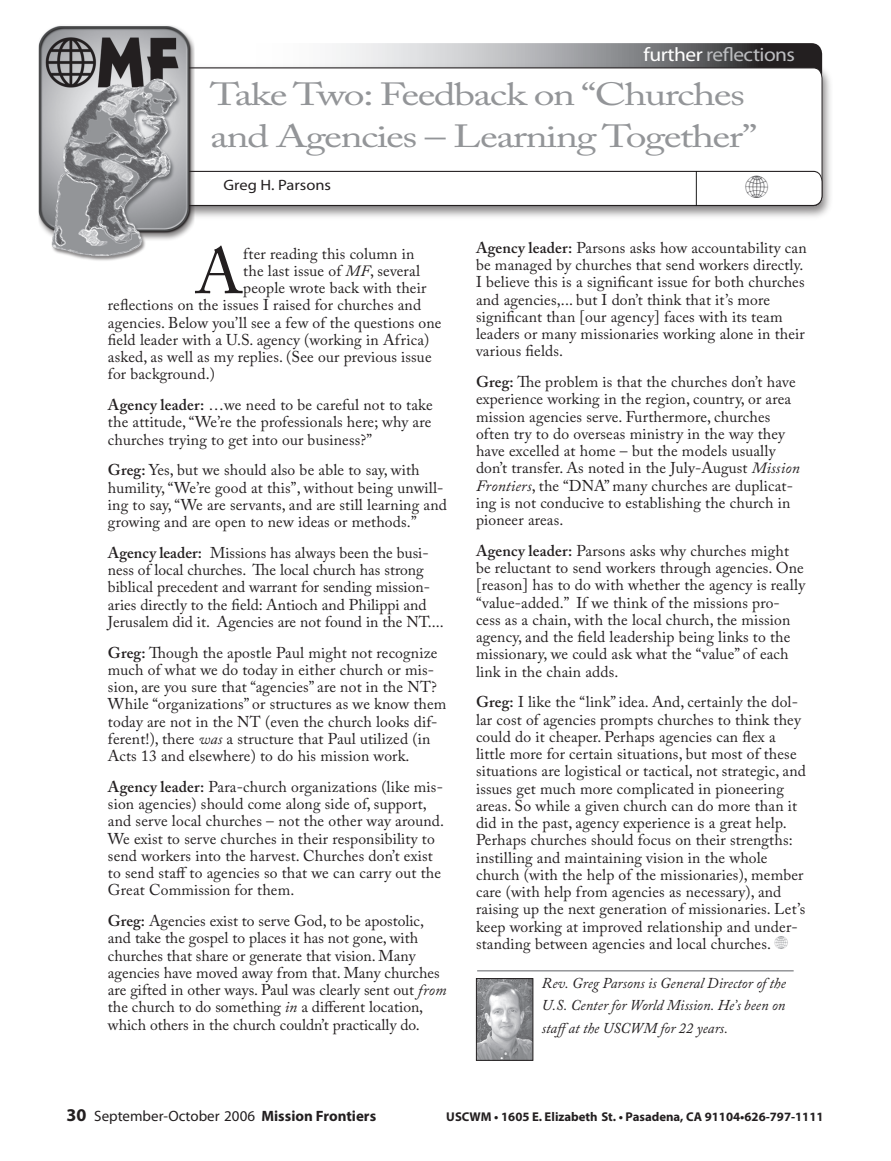
<style>
.page{position:relative;width:891px;height:1161px;background:#fff}
.page>*{position:absolute;margin:0;border:0;box-sizing:border-box;transform-origin:0 0}
.t1{font:64.05px "Adobe Caslon Pro";color:#231f20}
.t2{font:31.95px/42px "Adobe Caslon Pro";letter-spacing:-.04em;color:#939598;scale:1.32 1}
.t3{font:19.5px "Myriad Pro";letter-spacing:-.025em;color:#bcbdc0;scale:1.1 1}
.t4{font:15.6px/17.2px "Adobe Caslon Pro";letter-spacing:.01em;color:#231f20}
.t5{font:italic 15px/22.5px "Adobe Caslon Pro";letter-spacing:.005em;color:#231f20;text-align:justify}
.t6{font:15px "Myriad Pro";color:#231f20}
.t7{font:15px "Myriad Pro";color:#231f20;scale:1.1 1}
.t8{font:700 12.75px "Myriad Pro";color:#231f20}
.s1{color:#fff}
.s2{font-style:italic}
.s3{font-weight:600}
.s4{font-weight:700;font-size:18px}
.s5{font-weight:700}
</style>
<div class="page">
<svg style="left:234px;top:43px;width:588px;height:41px"></svg>
<div style="left:118px;top:63px;width:715px;height:158px;background:#231f20;opacity:.55"></div>
<svg style="left:195px;top:68px;width:627px;height:103px"></svg>
<img style="left:38px;top:25px;width:157px;height:236px">
<hr style="left:477px;top:970px;width:317px;height:2px;background:#939598">
<img style="left:478px;top:980px;width:53px;height:79px">
<div style="left:476px;top:978px;width:57px;height:83px;border:1px solid #231f20"></div>
<svg style="left:101px;top:171px;width:721px;height:35px"></svg>
<p class="t3" style="left:644px;top:42px;width:139px"><span class="s1">further</span> reflections</p>
<h2 class="t2" style="left:210px;top:73px;width:416px">Take Two: Feedback on “Churches and Agencies – Learning Together”</h2>
<p class="t7" style="left:224px;top:176px;width:99px">Greg H. Parsons</p>
<h1 class="t1" style="left:195px;top:234px;width:49px">A</h1>
<p class="t4" style="left:243px;top:245px;width:173px">fter reading this column in</p>
<p class="t4" style="left:243px;top:262px;width:178px">the last issue of <span class="s2">MF</span>, several</p>
<p class="t4" style="left:243px;top:279px;width:185px">people wrote back with their</p>
<p class="t4" style="left:108px;top:296px;width:315px">reflections on the issues I raised for churches and</p>
<p class="t4" style="left:108px;top:314px;width:335px">agencies. Below you’ll see a few of the questions one</p>
<p class="t4" style="left:108px;top:331px;width:323px">field leader with a U.S. agency (working in Africa)</p>
<p class="t4" style="left:108px;top:348px;width:325px">asked, as well as my replies. (See our previous issue</p>
<p class="t4" style="left:108px;top:365px;width:108px">for background.)</p>
<p class="t4" style="left:108px;top:396px;width:326px;text-align:justify"><span class="s3">Agency leader:</span> …we need to be careful not to take the attitude, “We’re the professionals here; why are churches trying to get into our business?”</p>
<p class="t4" style="left:108px;top:461px;width:341px"><span class="s3">Greg:</span> Yes, but we should also be able to say, with humility, “We’re good at this”, without being unwill&shy;ing to say, “We are servants, and are still learning and growing and are open to new ideas or methods.”</p>
<p class="t4" style="left:108px;top:544px;width:337px"><span class="s3">Agency leader:</span> Missions has always been the busi&shy;ness of local churches. The local church has strong biblical precedent and warrant for sending mission&shy;aries directly to the field: Antioch and Philippi and Jerusalem did it. Agencies are not found in the NT....</p>
<p class="t4" style="left:108px;top:644px;width:340px"><span class="s3">Greg:</span> Though the apostle Paul might not recognize much of what we do today in either church or mis&shy;sion, are you sure that “agencies” are not in the NT?<br>While “organizations” or structures as we know them today are not in the NT (even the church looks dif&shy;ferent!), there <span class="s2">was</span> a structure that Paul utilized (in Acts 13 and elsewhere) to do his mission work.</p>
<p class="t4" style="left:108px;top:778px;width:338px"><span class="s3">Agency leader:</span> Para-church organizations (like mis&shy;sion agencies) should come along side of, support, and serve local churches – not the other way around.<br>We exist to serve churches in their responsibility to send workers into the harvest. Churches don’t exist to send staff to agencies so that we can carry out the Great Commission for them.</p>
<p class="t4" style="left:108px;top:912px;width:340px"><span class="s3">Greg:</span> Agencies exist to serve God, to be apostolic, and take the gospel to places it has not gone, with churches that share or generate that vision. Many agencies have moved away from that. Many churches are gifted in other ways. Paul was clearly sent out <span class="s2">from </span>the church to do something <span class="s2">in</span> a different location, which others in the church couldn’t practically do.</p>
<p class="t4" style="left:476px;top:239px;width:332px"><span class="s3">Agency leader:</span> Parsons asks how accountability can be managed by churches that send workers directly.<br>I believe this is a significant issue for both churches and agencies,... but I don’t think that it’s more significant than [our agency] faces with its team leaders or many missionaries working alone in their various fields.</p>
<p class="t4" style="left:476px;top:373px;width:325px"><span class="s3">Greg:</span> The problem is that the churches don’t have experience working in the region, country, or area mission agencies serve. Furthermore, churches often try to do overseas ministry in the way they have excelled at home – but the models usually don’t transfer. As noted in the July-August <span class="s2">Mission Frontiers</span>, the “DNA” many churches are duplicat&shy;ing is not conducive to establishing the church in pioneer areas.</p>
<p class="t4" style="left:476px;top:542px;width:331px"><span class="s3">Agency leader:</span> Parsons asks why churches might be reluctant to send workers through agencies. One [reason] has to do with whether the agency is really “value-added.” If we think of the missions pro&shy;cess as a chain, with the local church, the mission agency, and the field leadership being links to the missionary, we could ask what the “value” of each link in the chain adds.</p>
<p class="t4" style="left:476px;top:693px;width:331px"><span class="s3">Greg:</span> I like the “link” idea. And, certainly the dol&shy;lar cost of agencies prompts churches to think they could do it cheaper. Perhaps agencies can flex a little more for certain situations, but most of these situations are logistical or tactical, not strategic, and issues get much more complicated in pioneering areas. So while a given church can do more than it did in the past, agency experience is a great help.<br>Perhaps churches should focus on their strengths: instilling and maintaining vision in the whole church (with the help of the missionaries), member care (with help from agencies as necessary), and raising up the next generation of missionaries. Let’s keep working at improved relationship and under&shy;standing between agencies and local churches.</p>
<p class="t5" style="left:542px;top:971px;width:245px">Rev. Greg Parsons is General Director of the U.S. Center for World Mission. He’s been on staffat the USCWM for 22 years.</p>
<p class="t6" style="left:67px;top:1106px;width:311px"><span class="s4">30</span> September-October 2006 <span class="s5">Mission Frontiers</span></p>
<p class="t8" style="left:446px;top:1108px;width:379px">USCWM • 1605 E. Elizabeth St. • Pasadena, CA 91104•626-797-1111</p>
</div>
